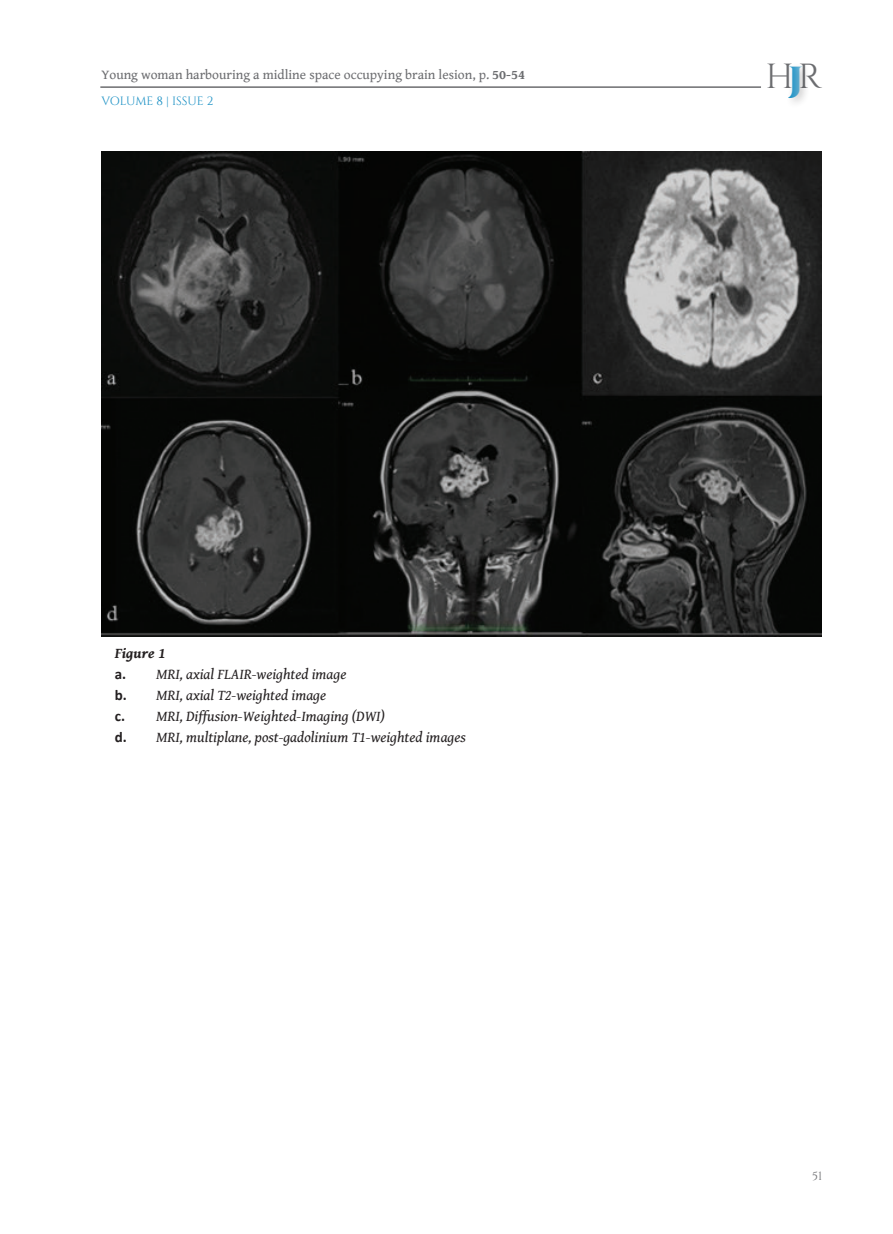
<style>
.page{position:relative;width:893px;height:1234px;background:#fff}
.page>*{position:absolute;margin:0;border:0;box-sizing:border-box;transform-origin:0 0}
.t1{font:34.8px "Cinzel";color:#6c6d70}
.t2{font:italic 15px "Gentium Book Basic";color:#231f20}
.t3{font:italic 700 15px "Gentium Book Basic";color:#231f20}
.t4{font:13.5px "Gentium Book Basic";color:#6c6d70}
.t5{font:12px "Cinzel";letter-spacing:-.015em;color:#1c91c5}
.t6{font:12px "Cinzel";color:#6c6d70}
.s1{font-weight:700}
.s2{font-weight:900;color:#1c91c5}
.s3{font-family:"Calibri";font-weight:700;font-style:normal}
</style>
<div class="page">
<hr style="left:100px;top:86px;width:661px;height:2px;background:#6c6d70">
<div style="left:785px;top:61px;width:27px;height:47px;background:#231f20;opacity:.25"></div>
<img style="left:102px;top:152px;width:720px;height:484px">
<p class="t4" style="left:101px;top:65px;width:425px">Young woman harbouring a midline space occupying brain lesion, p. <span class="s1">50-54</span></p>
<h1 class="t1" style="left:765px;top:56px;width:58px">H<span class="s2">J</span>R</h1>
<p class="t5" style="left:101px;top:94px;width:113px">VOLUME 8 | ISSUE 2</p>
<p class="t3" style="left:115px;top:641px;width:52px">Figure 1</p>
<p class="t2" style="left:115px;top:662px;width:233px"><span class="s3">a.</span> MRI, axial FLAIR-weighted image</p>
<p class="t2" style="left:115px;top:683px;width:213px"><span class="s3">b.</span> MRI, axial T2-weighted image</p>
<p class="t2" style="left:115px;top:704px;width:272px"><span class="s3">c.</span> MRI, Diffusion-Weighted-Imaging (DWI)</p>
<p class="t2" style="left:115px;top:725px;width:352px"><span class="s3">d.</span> MRI, multiplane, post-gadolinium T1-weighted images</p>
<p class="t6" style="left:812px;top:1168px;width:12px">51</p>
</div>
